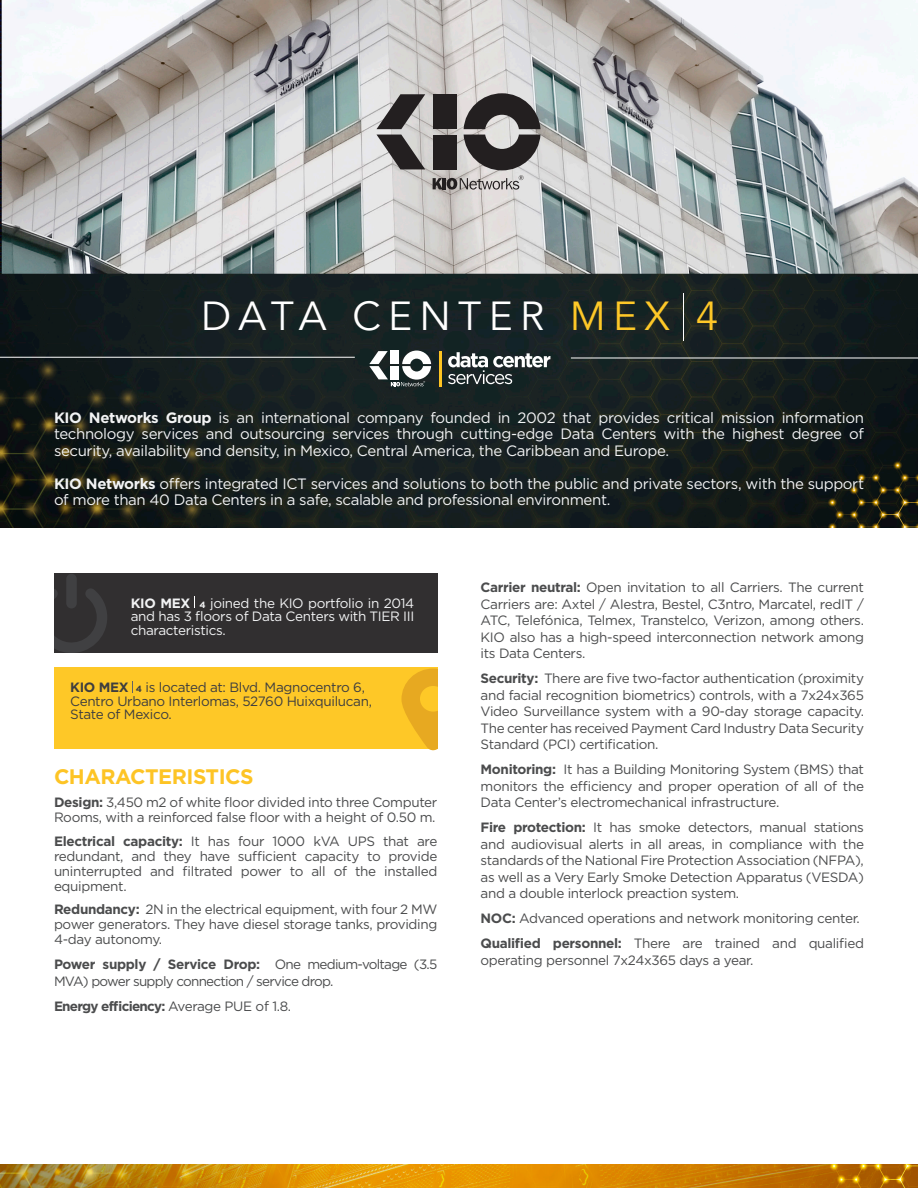
<style>
.page{position:relative;width:918px;height:1188px;background:#fff}
.page>*{position:absolute;margin:0;border:0;box-sizing:border-box;transform-origin:0 0}
.t1{font:40.5px "Avenir";letter-spacing:.18em;color:#fff}
.t2{font:700 21px "Gotham";letter-spacing:-.025em;color:#fdc425}
.t3{font:15px/16.5px "Gotham";letter-spacing:-.025em;color:#f2f3f4;text-align:justify}
.t4{font:13.5px/16.5px "Gotham";letter-spacing:-.025em;color:#4b4c4d;text-align:justify}
.t5{font:13.5px/13.5px "Gotham";letter-spacing:-.025em;color:#3e3e3f}
.t6{font:13.5px/13.5px "Gotham";letter-spacing:-.025em;color:#f2f3f4;text-align:justify}
.t7{font:13.5px/16.5px "Gotham";letter-spacing:-.055em;color:#4b4c4d}
.t8{font:700 13.5px "Gotham";letter-spacing:-.055em;color:#4b4c4d}
.s1{color:#fec828}
.s2{font-weight:700}
.s3{font-weight:700;font-size:9px}
.s4{font-weight:400}
</style>
<div class="page">
<img style="left:0;top:0;width:918px;height:527px">
<div style="left:54px;top:574px;width:383px;height:79px;background:#312f30"></div>
<div style="left:54px;top:667px;width:383px;height:82px;background:#fec827"></div>
<svg style="left:54px;top:574px;width:53px;height:79px"></svg>
<svg style="left:401px;top:669px;width:36px;height:81px"></svg>
<svg style="left:369px;top:351px;width:62px;height:35px"></svg>
<svg style="left:448px;top:352px;width:102px;height:32px"></svg>
<hr style="left:439px;top:351px;width:2px;height:35px;background:#fec422">
<svg style="left:132px;top:681px;width:1px;height:12px"></svg>
<hr style="left:0;top:357px;width:355px;height:1px;background:#fff">
<hr style="left:571px;top:358px;width:347px;height:1px;background:#fff">
<div style="left:433px;top:94px;width:23px;height:35px;background:#231f20"></div>
<svg style="left:376px;top:94px;width:49px;height:35px;background:#7d7a7a"></svg>
<svg style="left:376px;top:135px;width:49px;height:34px;background:#7c7979"></svg>
<svg style="left:433px;top:135px;width:108px;height:55px;background:#7d7979"></svg>
<svg style="left:464px;top:93px;width:77px;height:36px;background:#656263"></svg>
<hr style="left:684px;top:293px;width:1px;height:48px;background:#fff">
<img style="left:0;top:1165px;width:918px;height:23px">
<p class="t1" style="left:201px;top:292px;width:519px">DATA CENTER <span class="s1">MEX 4</span></p>
<p class="t3" style="left:54px;top:409px;width:812px"><span class="s2">KIO Networks Group</span> is an international company founded in 2002 that provides critical mission information technology services and outsourcing services through cutting-edge Data Centers with the highest degree of security, availability and density, in Mexico, Central America, the Caribbean and Europe.</p>
<p class="t3" style="left:54px;top:475px;width:812px"><span class="s2">KIO Networks</span> offers integrated ICT services and solutions to both the public and private sectors, with the support of more than 40 Data Centers in a safe, scalable and professional environment.</p>
<p class="t6" style="left:131px;top:596px;width:285px"><span class="s2">KIO MEX</span> <span class="s3">4</span> joined the KIO portfolio in 2014 and has 3 floors of Data Centers with TIER III characteristics.</p>
<p class="t5" style="left:70px;top:680px;width:303px"><span class="s2">KIO MEX</span> <span class="s3">4</span> is located at: Blvd. Magnocentro 6,<br>Centro Urbano Interlomas, 52760 Huixquilucan,<br>State of Mexico.</p>
<p class="t2" style="left:54px;top:764px;width:201px">CHARACTERISTICS</p>
<p class="t4" style="left:54px;top:795px;width:385px;line-height:15px"><span class="s2">Design:</span> 3,450 m2 of white floor divided into three Computer<br>Rooms, with a reinforced false floor with a height of 0.50 m.</p>
<p class="t4" style="left:54px;top:833px;width:385px;line-height:15px"><span class="s2">Electrical capacity:</span> It has four 1000 kVA UPS that are redundant, and they have sufficient capacity to provide uninterrupted and filtrated power to all of the installed equipment.</p>
<p class="t4" style="left:54px;top:902px;width:385px;line-height:15px"><span class="s2">Redundancy:</span> 2N in the electrical equipment, with four 2 MW power generators. They have diesel storage tanks, providing 4-day autonomy.</p>
<p class="t7" style="left:54px;top:956px;width:385px"><span class="s2">Power supply / Service Drop:</span> One medium-voltage (3.5<br>MVA) power supply connection / service drop.</p>
<p class="t8" style="left:54px;top:998px;width:239px">Energy efficiency: <span class="s4">Average PUE of 1.8.</span></p>
<p class="t4" style="left:481px;top:579px;width:385px"><span class="s2">Carrier neutral:</span> Open invitation to all Carriers. The current Carriers are: Axtel / Alestra, Bestel, C3ntro, Marcatel, redIT / ATC, Telefónica, Telmex, Transtelco, Verizon, among others.<br>KIO also has a high-speed interconnection network among its Data Centers.</p>
<p class="t4" style="left:481px;top:670px;width:385px"><span class="s2">Security:</span> There are five two-factor authentication (proximity and facial recognition biometrics) controls, with a 7x24x365<br>Video Surveillance system with a 90-day storage capacity.<br>The center has received Payment Card Industry Data Security Standard (PCI) certification.</p>
<p class="t4" style="left:481px;top:761px;width:385px"><span class="s2">Monitoring:</span> It has a Building Monitoring System (BMS) that monitors the efficiency and proper operation of all of the Data Center’s electromechanical infrastructure.</p>
<p class="t4" style="left:481px;top:819px;width:385px"><span class="s2">Fire protection:</span> It has smoke detectors, manual stations and audiovisual alerts in all areas, in compliance with the standards of the National Fire Protection Association (NFPA), as well as a Very Early Smoke Detection Apparatus (VESDA) and a double interlock preaction system.</p>
<p class="t4" style="left:481px;top:910px;width:381px"><span class="s2">NOC:</span> Advanced operations and network monitoring center.</p>
<p class="t4" style="left:481px;top:935px;width:385px"><span class="s2">Qualified personnel:</span> There are trained and qualified operating personnel 7x24x365 days a year.</p>
</div>
